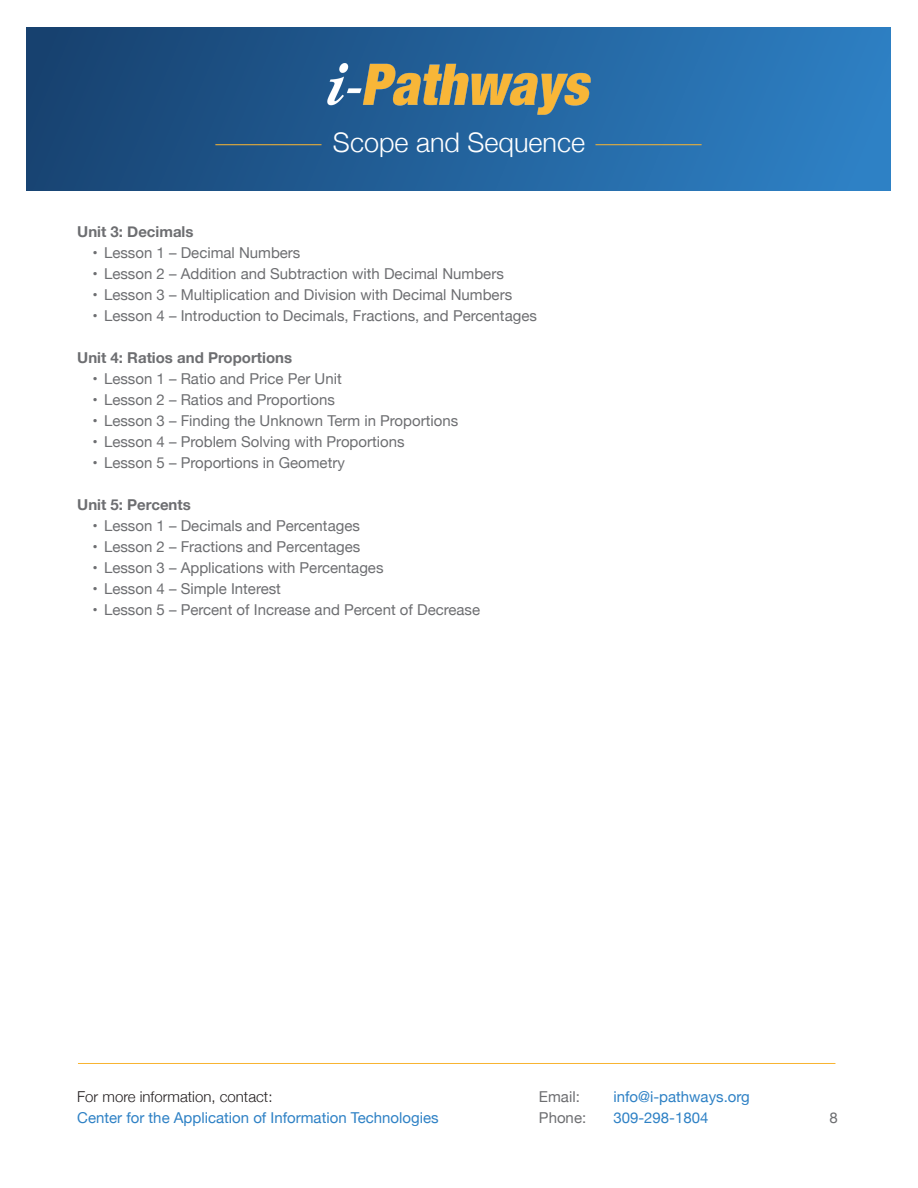
<style>
.page{position:relative;width:918px;height:1188px;background:#fff}
.page>*{position:absolute;margin:0;border:0;box-sizing:border-box;transform-origin:0 0}
.t1{font:300 27px "Helvetica Neue";color:#fff}
.t2{font:15px "Helvetica Neue";color:#6d6e71}
.t3{font:15px "Helvetica Neue";color:#2e81c5}
.t4{font:700 15px "Helvetica Neue";color:#6d6e71}
.t5{font:300 15px "Helvetica Neue";color:#231f20}
</style>
<div class="page">
<div style="left:27px;top:27px;width:863px;height:164px;background:linear-gradient(to right,#174270,#2e81c5)"></div>
<img style="left:328px;top:64px;width:262px;height:50px">
<hr style="left:215px;top:144px;width:107px;height:1px;background:#f8b432">
<hr style="left:595px;top:144px;width:107px;height:1px;background:#f8b432">
<hr style="left:78px;top:1063px;width:757px;height:1px;background:#f8b432">
<h1 class="t1" style="left:333px;top:121px;width:254px">Scope and Sequence</h1>
<p class="t4" style="left:77px;top:220px;width:118px">Unit 3: Decimals</p>
<p class="t2" style="left:92px;top:242px;width:210px">• Lesson 1 – Decimal Numbers</p>
<p class="t2" style="left:92px;top:263px;width:413px">• Lesson 2 – Addition and Subtraction with Decimal Numbers</p>
<p class="t2" style="left:92px;top:284px;width:421px">• Lesson 3 – Multiplication and Division with Decimal Numbers</p>
<p class="t2" style="left:92px;top:305px;width:446px">• Lesson 4 – Introduction to Decimals, Fractions, and Percentages</p>
<p class="t4" style="left:77px;top:346px;width:216px">Unit 4: Ratios and Proportions</p>
<p class="t2" style="left:92px;top:368px;width:251px">• Lesson 1 – Ratio and Price Per Unit</p>
<p class="t2" style="left:92px;top:389px;width:244px">• Lesson 2 – Ratios and Proportions</p>
<p class="t2" style="left:92px;top:410px;width:367px">• Lesson 3 – Finding the Unknown Term in Proportions</p>
<p class="t2" style="left:92px;top:431px;width:314px">• Lesson 4 – Problem Solving with Proportions</p>
<p class="t2" style="left:92px;top:452px;width:254px">• Lesson 5 – Proportions in Geometry</p>
<p class="t4" style="left:77px;top:493px;width:115px">Unit 5: Percents</p>
<p class="t2" style="left:92px;top:515px;width:269px">• Lesson 1 – Decimals and Percentages</p>
<p class="t2" style="left:92px;top:536px;width:270px">• Lesson 2 – Fractions and Percentages</p>
<p class="t2" style="left:92px;top:557px;width:293px">• Lesson 3 – Applications with Percentages</p>
<p class="t2" style="left:92px;top:578px;width:190px">• Lesson 4 – Simple Interest</p>
<p class="t2" style="left:92px;top:599px;width:389px">• Lesson 5 – Percent of Increase and Percent of Decrease</p>
<p class="t5" style="left:77px;top:1084px;width:197px">For more information, contact:</p>
<p class="t3" style="left:77px;top:1107px;width:363px">Center for the Application of Information Technologies</p>
<p class="t2" style="left:539px;top:1086px;width:42px">Email:</p>
<p class="t3" style="left:613px;top:1086px;width:138px">info@i-pathways.org</p>
<p class="t2" style="left:539px;top:1107px;width:49px">Phone:</p>
<p class="t3" style="left:613px;top:1107px;width:97px">309-298-1804</p>
<p class="t2" style="left:830px;top:1107px;width:10px">8</p>
</div>
